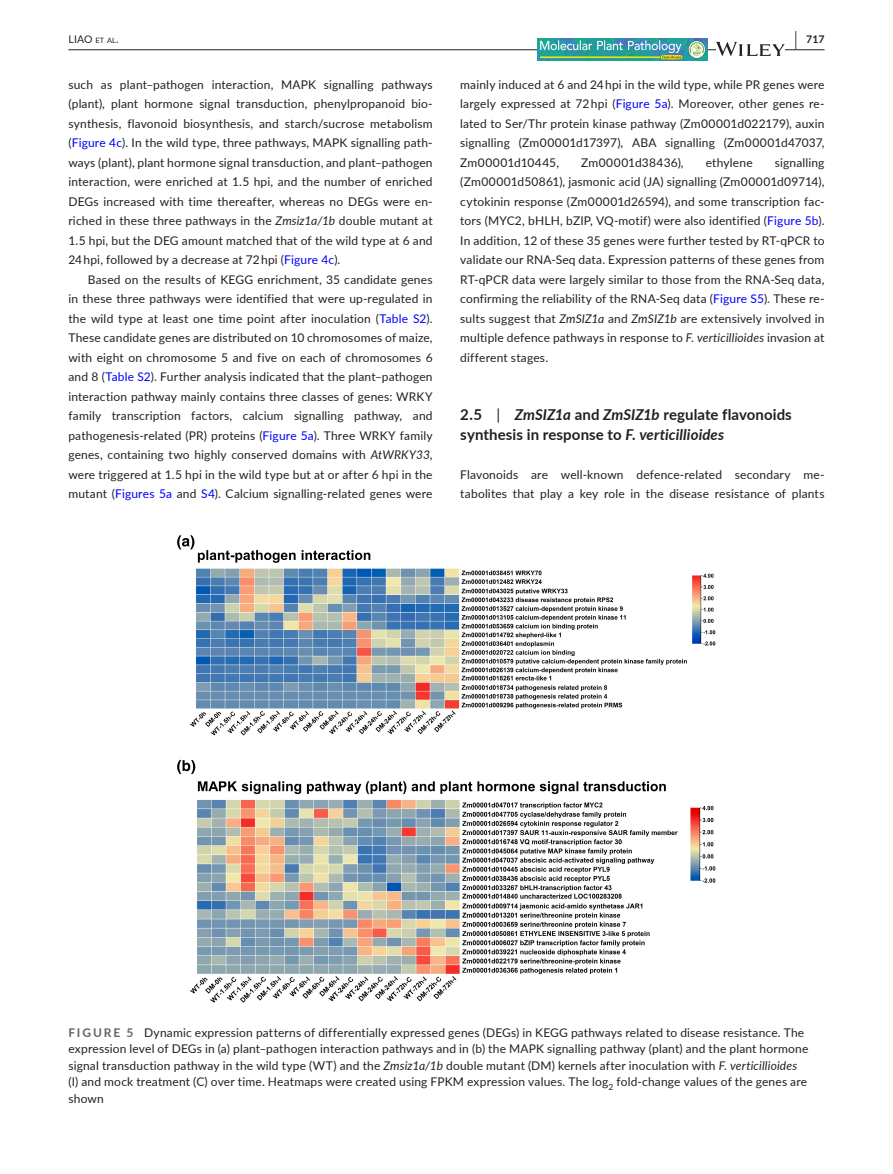
<style>
.page{position:relative;width:893px;height:1174px;background:#fff}
.page>*{position:absolute;margin:0;border:0;box-sizing:border-box;transform-origin:0 0}
.t1{font:700 15px/19.5px "Lato";letter-spacing:.005em;color:#231f20}
.t2{font:12px/19.5px "Lato";letter-spacing:.015em;color:#231f20;text-align:justify}
.t3{font:10.5px "Lato";color:#231f20}
.t4{font:700 10.5px "Lato";color:#231f20}
.s1{font-size:7.35px}
.s2{font-size:19.5px}
.s3{color:#00f}
.s4{font-style:italic}
.s5{font-weight:400}
.s6{font-weight:700;color:#636366}
</style>
<div class="page">
<hr style="left:68px;top:49px;width:756px;height:1px;background:#231f20">
<img style="left:537px;top:38px;width:171px;height:22px">
<svg style="left:716px;top:42px;width:69px;height:14px"></svg>
<img style="left:177px;top:535px;width:539px;height:468px">
<p class="t3" style="left:68px;top:31px;width:52px">LIAO <span class="s1">et al</span>.</p>
<p class="t4" style="left:795px;top:31px;width:31px"><span class="s2">|</span> 717</p>
<p class="t2" style="left:68px;top:74px;width:366px">such as plant–pathogen interaction, MAPK signalling pathways (plant), plant hormone signal transduction, phenylpropanoid bio&shy;synthesis, flavonoid biosynthesis, and starch/sucrose metabolism (<span class="s3">Figure 4c</span>). In the wild type, three pathways, MAPK signalling path&shy;ways (plant), plant hormone signal transduction, and plant–pathogen interaction, were enriched at 1.5 hpi, and the number of enriched DEGs increased with time thereafter, whereas no DEGs were en&shy;riched in these three pathways in the <span class="s4">Zmsiz1a/1b</span> double mutant at 1.5 hpi, but the DEG amount matched that of the wild type at 6 and 24 hpi, followed by a decrease at 72 hpi (<span class="s3">Figure 4c</span>).</p>
<p class="t2" style="left:68px;top:269px;width:366px;text-indent:20px">Based on the results of KEGG enrichment, 35 candidate genes in these three pathways were identified that were up-regulated in the wild type at least one time point after inoculation (<span class="s3">Table S2</span>).<br>These candidate genes are distributed on 10 chromosomes of maize, with eight on chromosome 5 and five on each of chromosomes 6 and 8 (<span class="s3">Table S2</span>). Further analysis indicated that the plant–pathogen interaction pathway mainly contains three classes of genes: WRKY family transcription factors, calcium signalling pathway, and pathogenesis-related (PR) proteins (<span class="s3">Figure 5a</span>). Three WRKY family genes, containing two highly conserved domains with <span class="s4">AtWRKY33</span>, were triggered at 1.5 hpi in the wild type but at or after 6 hpi in the mutant (<span class="s3">Figures 5a</span> and <span class="s3">S4</span>). Calcium signalling-related genes were</p>
<p class="t2" style="left:460px;top:74px;width:366px">mainly induced at 6 and 24 hpi in the wild type, while PR genes were largely expressed at 72 hpi (<span class="s3">Figure 5a</span>). Moreover, other genes re&shy;lated to Ser/Thr protein kinase pathway (Zm00001d022179), auxin signalling (Zm00001d17397), ABA signalling (Zm00001d47037, Zm00001d10445,</p>
<p class="t2" style="left:581px;top:152px;width:104px">Zm00001d38436),</p>
<p class="t2" style="left:706px;top:152px;width:48px">ethylene</p>
<p class="t2" style="left:460px;top:152px;width:366px;text-indent:315px">signalling (Zm00001d50861), jasmonic acid (JA) signalling (Zm00001d09714), cytokinin response (Zm00001d26594), and some transcription fac&shy;tors (MYC2, bHLH, bZIP, VQ-motif) were also identified (<span class="s3">Figure 5b</span>).<br>In addition, 12 of these 35 genes were further tested by RT-qPCR to validate our RNA-Seq data. Expression patterns of these genes from RT-qPCR data were largely similar to those from the RNA-Seq data, confirming the reliability of the RNA-Seq data (<span class="s3">Figure S5</span>). These re&shy;sults suggest that <span class="s4">ZmSIZ1a</span> and <span class="s4">ZmSIZ1b</span> are extensively involved in multiple defence pathways in response to <span class="s4">F. verticillioides</span> invasion at different stages.</p>
<p class="t1" style="left:460px;top:404px;width:333px">2.5 <span class="s5">|</span> <span class="s4">ZmSIZ1a</span> and <span class="s4">ZmSIZ1b</span> regulate flavonoids synthesis in response to <span class="s4">F. verticillioides</span></p>
<p class="t2" style="left:460px;top:464px;width:366px">Flavonoids are well-known defence-related secondary me&shy;tabolites that play a key role in the disease resistance of plants</p>
<p class="t2" style="left:68px;top:1023px;width:741px;line-height:16.5px;text-align:left"><span class="s6">FIGURE 5</span> Dynamic expression patterns of differentially expressed genes (DEGs) in KEGG pathways related to disease resistance. The expression level of DEGs in (a) plant–pathogen interaction pathways and in (b) the MAPK signalling pathway (plant) and the plant hormone signal transduction pathway in the wild type (WT) and the <span class="s4">Zmsiz1a/1b</span> double mutant (DM) kernels after inoculation with <span class="s4">F. verticillioides </span>(I) and mock treatment (C) over time. Heatmaps were created using FPKM expression values. The log<sub>2</sub> fold-change values of the genes are shown</p>
</div>
